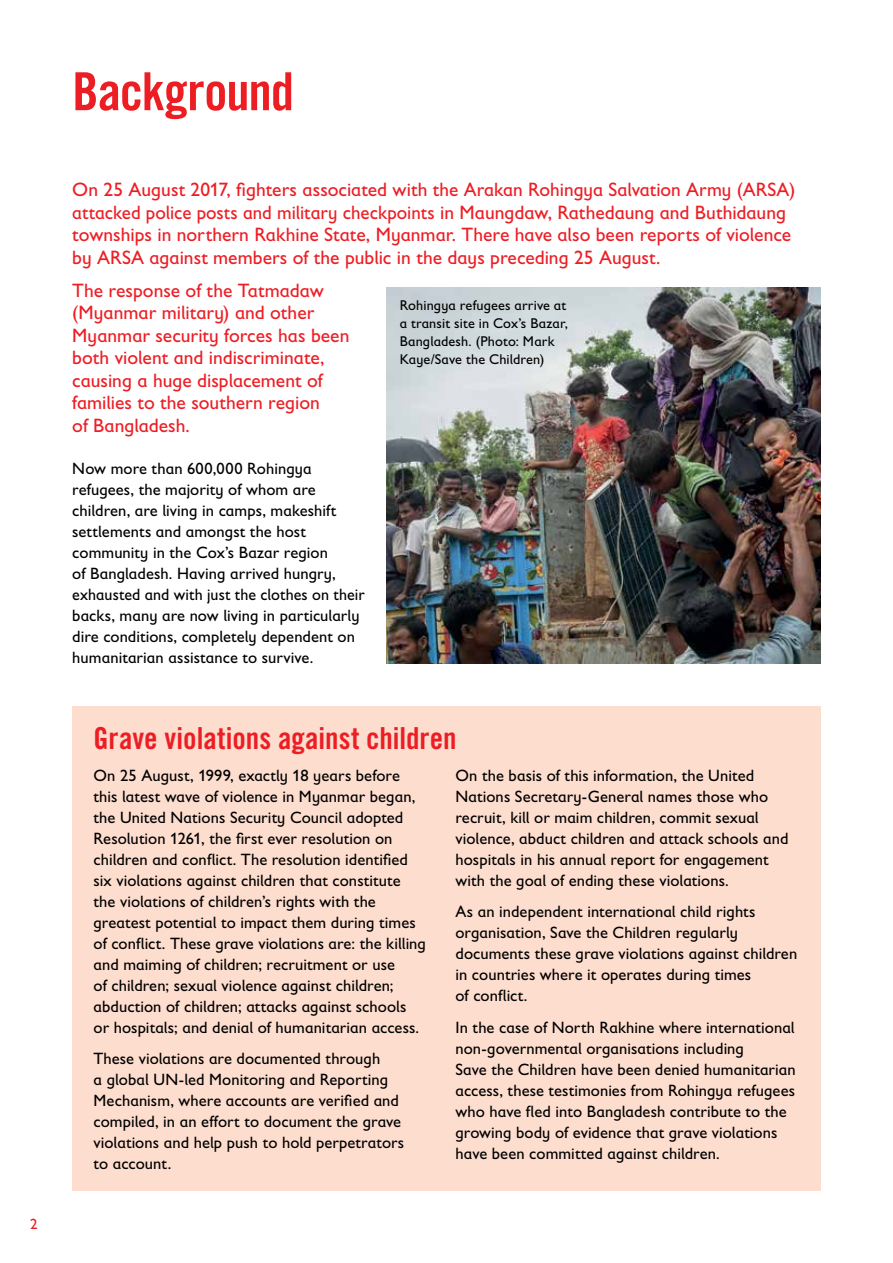
<style>
.page{position:relative;width:893px;height:1263px;background:#fff}
.page>*{position:absolute;margin:0;border:0;box-sizing:border-box;transform-origin:0 0}
.t1{font:52.5px "Trade Gothic LT Std Bd Cn 20";letter-spacing:-.02em;color:#ed1d24}
.t2{font:30.3px "Trade Gothic LT Std Bd Cn 20";color:#ed1d24}
.t3{font:19.5px/22.5px "Gill Sans Infant Std";color:#ed1d24}
.t4{font:16.5px/21px "Gill Sans Infant Std";letter-spacing:.005em;color:#000}
.t5{font:15px "Gill Sans Infant Std";color:#ed1d24}
.t6{font:14.25px/18px "Gill Sans Infant Std";letter-spacing:.01em;color:#000}
</style>
<div class="page">
<div style="left:72px;top:706px;width:749px;height:485px;background:#fdddce"></div>
<img style="left:387px;top:287px;width:434px;height:376px">
<p class="t5" style="left:30px;top:1215px;width:9px">2</p>
<h1 class="t1" style="left:72px;top:60px;width:223px">Background</h1>
<p class="t3" style="left:72px;top:178px;width:724px">On 25 August 2017, fighters associated with the Arakan Rohingya Salvation Army (ARSA) attacked police posts and military checkpoints in Maungdaw, Rathedaung and Buthidaung townships in northern Rakhine State, Myanmar. There have also been reports of violence by ARSA against members of the public in the days preceding 25 August.</p>
<p class="t3" style="left:72px;top:279px;width:279px">The response of the Tatmadaw (Myanmar military) and other<br>Myanmar security forces has been both violent and indiscriminate, causing a huge displacement of families to the southern region<br>of Bangladesh.</p>
<p class="t4" style="left:72px;top:458px;width:294px">Now more than 600,000 Rohingya refugees, the majority of whom are children, are living in camps, makeshift settlements and amongst the host community in the Cox’s Bazar region<br>of Bangladesh. Having arrived hungry, exhausted and with just the clothes on their backs, many are now living in particularly dire conditions, completely dependent on humanitarian assistance to survive.</p>
<p class="t6" style="left:400px;top:296px;width:170px">Rohingya refugees arrive at a transit site in Cox’s Bazar,<br>Bangladesh. (Photo: Mark<br>Kaye/Save the Children)</p>
<h2 class="t2" style="left:94px;top:720px;width:365px">Grave violations against children</h2>
<p class="t4" style="left:94px;top:764px;width:334px">On 25 August, 1999, exactly 18 years before this latest wave of violence in Myanmar began, the United Nations Security Council adopted Resolution 1261, the first ever resolution on children and conflict. The resolution identified six violations against children that constitute the violations of children’s rights with the greatest potential to impact them during times of conflict. These grave violations are: the killing and maiming of children; recruitment or use<br>of children; sexual violence against children; abduction of children; attacks against schools or hospitals; and denial of humanitarian access.</p>
<p class="t4" style="left:94px;top:1048px;width:312px">These violations are documented through<br>a global UN-led Monitoring and Reporting Mechanism, where accounts are verified and compiled, in an effort to document the grave violations and help push to hold perpetrators to account.</p>
<p class="t4" style="left:455px;top:764px;width:334px">On the basis of this information, the United Nations Secretary-General names those who recruit, kill or maim children, commit sexual violence, abduct children and attack schools and hospitals in his annual report for engagement with the goal of ending these violations.</p>
<p class="t4" style="left:455px;top:901px;width:343px">As an independent international child rights organisation, Save the Children regularly documents these grave violations against children in countries where it operates during times<br>of conflict.</p>
<p class="t4" style="left:455px;top:1016px;width:342px">In the case of North Rakhine where international non-governmental organisations including<br>Save the Children have been denied humanitarian access, these testimonies from Rohingya refugees who have fled into Bangladesh contribute to the growing body of evidence that grave violations have been committed against children.</p>
</div>
